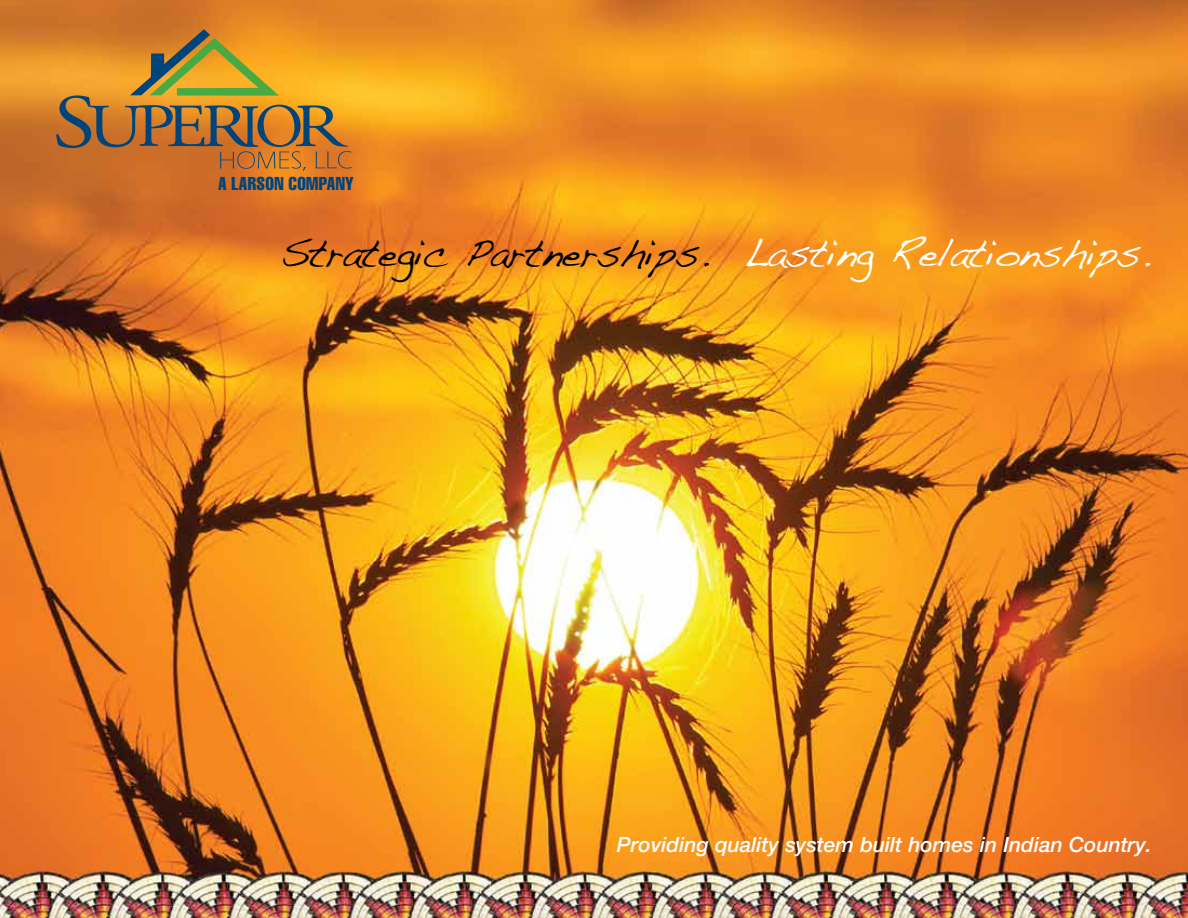
<style>
.page{position:relative;width:1188px;height:918px;background:#fff}
.page>*{position:absolute;margin:0;border:0;box-sizing:border-box;transform-origin:0 0}
.t1{font:39.3px "Handwriting Dakota";letter-spacing:-.02em;color:#000}
.t2{font:italic 500 21px "Helvetica Neue";color:#fff}
.t3{font:extra-condensed 18.3px "Helvetica";letter-spacing:.02em;color:#00447c}
.s1{color:#fff}
</style>
<div class="page">
<img style="left:0;top:0;width:1188px;height:918px">
<svg style="left:56px;top:29px;width:296px;height:142px"></svg>
<p class="t3" style="left:218px;top:172px;width:137px">A LARSON COMPANY</p>
<h1 class="t1" style="left:280px;top:229px;width:872px">Strategic Partnerships. <span class="s1">Lasting Relationships.</span></h1>
<p class="t2" style="left:617px;top:833px;width:536px">Providing quality system built homes in Indian Country.</p>
</div>
